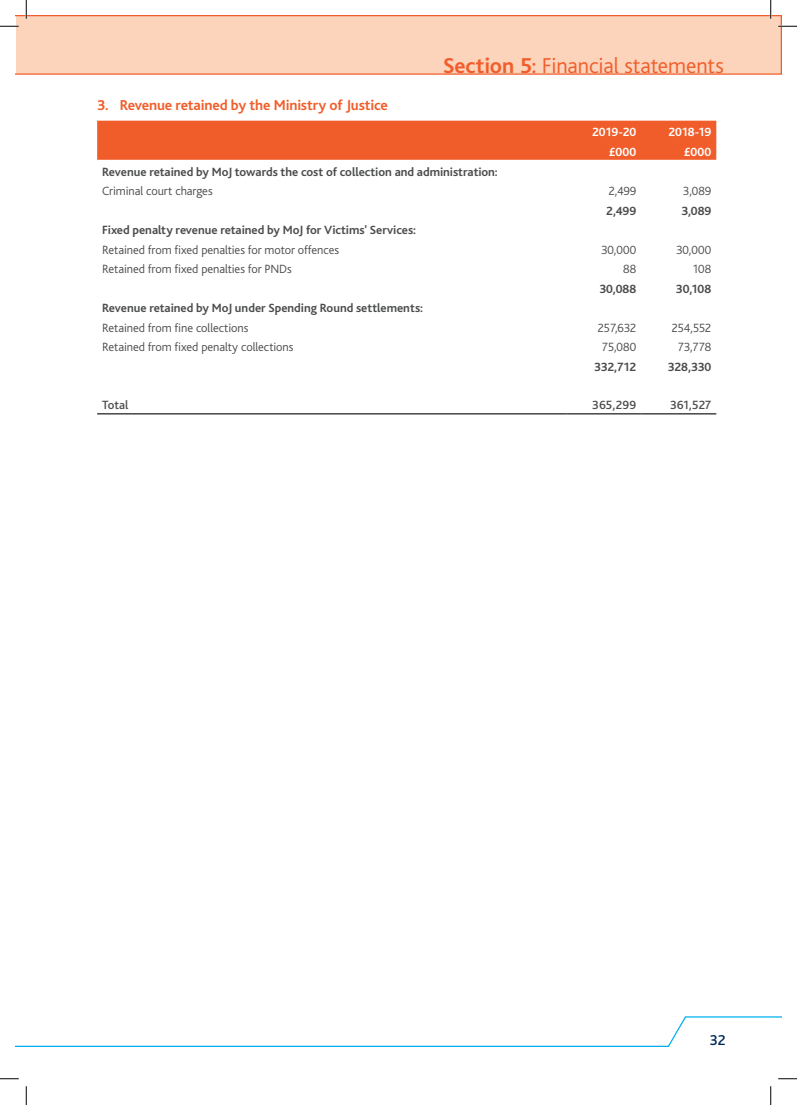
<style>
.page{position:relative;width:797px;height:1105px;background:#fff}
.page>*{position:absolute;margin:0;border:0;box-sizing:border-box;transform-origin:0 0}
.t1{font:300 22.5px "Bliss";letter-spacing:-.005em;color:#f15d2a}
.t2{font:700 15px "Bliss";letter-spacing:-.015em;color:#f15d2a}
.t3{font:500 15px "Bliss";color:#002a5b}
.Body{font:300 12.5px "Bliss";letter-spacing:-.005em;color:#4b4c4d}
.Body-2{font:700 12.5px "Bliss";letter-spacing:-.005em;color:#4b4c4d}
.Body-3{font:700 12.5px "Bliss";color:#fff}
.Body_Medium{font:500 12.5px "Bliss";letter-spacing:-.005em;color:#4b4c4d}
.s1{font-weight:700}
.s2{font-weight:500}
</style>
<div class="page">
<svg style="left:16px;top:1016px;width:765px;height:73px"></svg>
<div style="left:16px;top:16px;width:765px;height:59px;background:#fcd3bb"></div>
<div style="left:97px;top:121px;width:619px;height:39px;background:#f15d2a"></div>
<hr style="left:97px;top:413px;width:469px;height:1px;background:#231f20">
<hr style="left:566px;top:413px;width:75px;height:1px;background:#231f20">
<hr style="left:641px;top:413px;width:75px;height:1px;background:#231f20">
<svg style="left:0;top:25px;width:19px;height:2px"></svg>
<svg style="left:778px;top:25px;width:19px;height:2px"></svg>
<svg style="left:0;top:1078px;width:19px;height:1px"></svg>
<svg style="left:778px;top:1078px;width:19px;height:1px"></svg>
<svg style="left:25px;top:0;width:2px;height:19px"></svg>
<svg style="left:25px;top:1086px;width:2px;height:19px"></svg>
<svg style="left:770px;top:0;width:1px;height:19px"></svg>
<svg style="left:770px;top:1086px;width:1px;height:19px"></svg>
<p class="t2" style="left:97px;top:97px;width:292px">3. Revenue retained by the Ministry of Justice</p>
<h1 class="t1" style="left:443px;top:54px;width:282px"><span class="s1">Section 5</span><span class="s2">:</span> Financial statements</h1>
<p class="Body-3" style="left:592px;top:126px;width:46px">2019-20</p>
<p class="Body-3" style="left:668px;top:126px;width:44px">2018-19</p>
<p class="Body-3" style="left:608px;top:145px;width:29px">£000</p>
<p class="Body-3" style="left:683px;top:145px;width:29px">£000</p>
<p class="Body-2" style="left:102px;top:165px;width:397px">Revenue retained by MoJ towards the cost of collection and administration:</p>
<p class="Body" style="left:102px;top:184px;width:112px">Criminal court charges</p>
<p class="Body" style="left:608px;top:184px;width:29px">2,499</p>
<p class="Body" style="left:683px;top:184px;width:30px">3,089</p>
<p class="Body-2" style="left:606px;top:204px;width:32px">2,499</p>
<p class="Body-2" style="left:681px;top:204px;width:31px">3,089</p>
<p class="Body-2" style="left:102px;top:224px;width:315px">Fixed penalty revenue retained by MoJ for Victims' Services:</p>
<p class="Body" style="left:102px;top:243px;width:238px">Retained from fixed penalties for motor offences</p>
<p class="Body" style="left:601px;top:243px;width:37px">30,000</p>
<p class="Body" style="left:676px;top:243px;width:37px">30,000</p>
<p class="Body" style="left:102px;top:263px;width:191px">Retained from fixed penalties for PNDs</p>
<p class="Body" style="left:623px;top:263px;width:15px">88</p>
<p class="Body" style="left:692px;top:263px;width:21px">108</p>
<p class="Body-2" style="left:599px;top:282px;width:38px">30,088</p>
<p class="Body-2" style="left:676px;top:282px;width:37px">30,108</p>
<p class="Body-2" style="left:102px;top:302px;width:322px">Revenue retained by MoJ under Spending Round settlements:</p>
<p class="Body" style="left:102px;top:321px;width:148px">Retained from fine collections</p>
<p class="Body" style="left:597px;top:321px;width:40px">257,632</p>
<p class="Body" style="left:671px;top:321px;width:41px">254,552</p>
<p class="Body" style="left:102px;top:341px;width:193px">Retained from fixed penalty collections</p>
<p class="Body" style="left:601px;top:341px;width:36px">75,080</p>
<p class="Body" style="left:677px;top:341px;width:35px">73,778</p>
<p class="Body-2" style="left:594px;top:360px;width:44px">332,712</p>
<p class="Body-2" style="left:668px;top:360px;width:45px">328,330</p>
<p class="Body_Medium" style="left:102px;top:397px;width:28px">Total</p>
<p class="Body_Medium" style="left:592px;top:397px;width:45px">365,299</p>
<p class="Body_Medium" style="left:670px;top:397px;width:43px">361,527</p>
<p class="t3" style="left:710px;top:1031px;width:17px">32</p>
</div>
